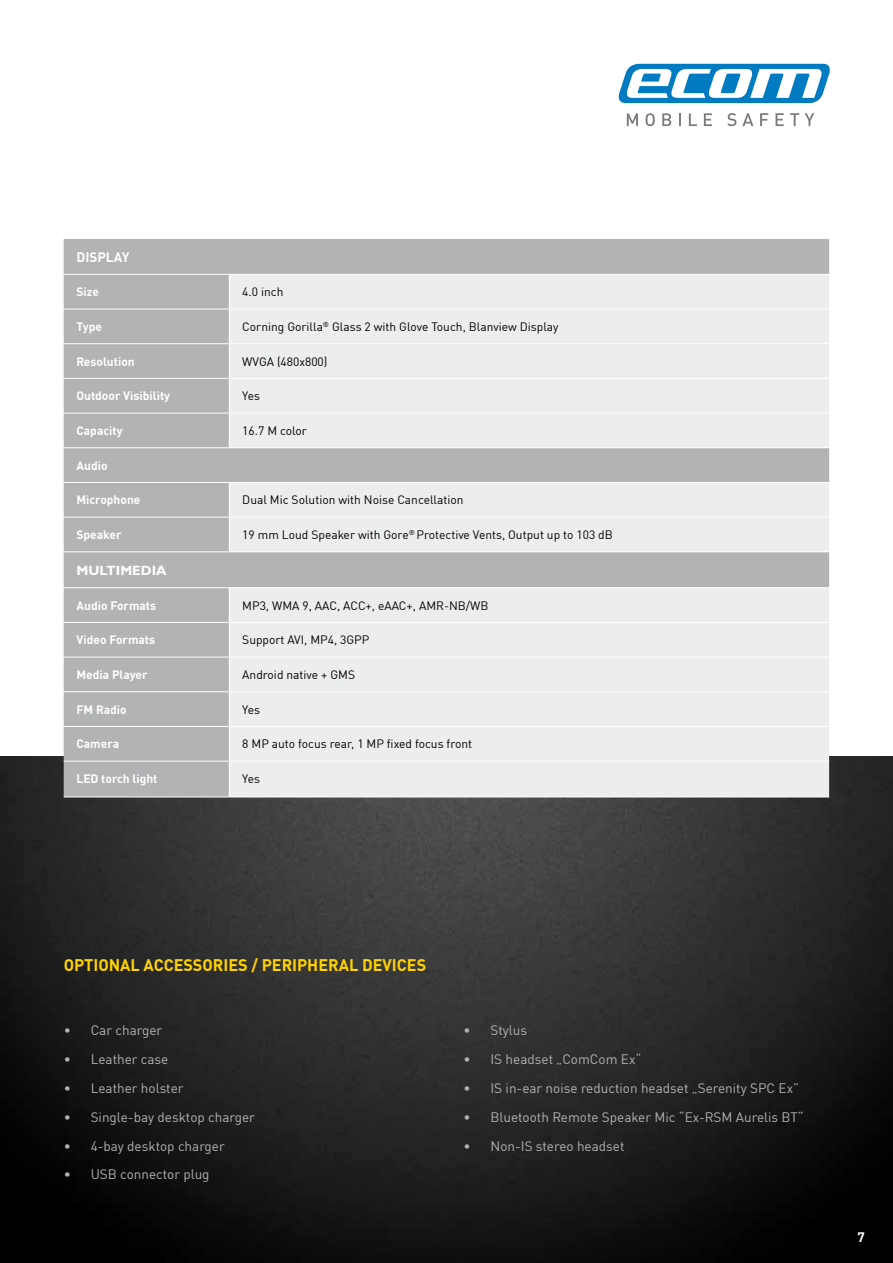
<style>
.page{position:relative;width:893px;height:1263px;background:#fff}
.page>*{position:absolute;margin:0;border:0;box-sizing:border-box;transform-origin:0 0}
.t1{font:700 16.5px "DIN Offc";color:#ffd400}
.t2{font:13.5px "DIN Offc";color:#b1b3b4}
.t3{font:700 13.5px "Gill Alt One";color:#fff}
.t4{font:700 13.5px "DIN Offc";color:#fff}
.t5{font:12px "DIN Offc";color:#000}
.t6{font:700 12px "DIN Offc";color:#fff}
</style>
<div class="page">
<img style="left:0;top:756px;width:893px;height:507px">
<svg style="left:627px;top:113px;width:11px;height:13px"></svg>
<svg style="left:646px;top:113px;width:9px;height:13px"></svg>
<svg style="left:662px;top:113px;width:9px;height:13px"></svg>
<svg style="left:679px;top:113px;width:2px;height:13px"></svg>
<svg style="left:689px;top:113px;width:8px;height:13px"></svg>
<svg style="left:704px;top:113px;width:8px;height:13px"></svg>
<svg style="left:727px;top:113px;width:9px;height:13px"></svg>
<svg style="left:742px;top:113px;width:11px;height:13px"></svg>
<svg style="left:760px;top:113px;width:8px;height:13px"></svg>
<svg style="left:775px;top:113px;width:9px;height:13px"></svg>
<svg style="left:790px;top:113px;width:9px;height:13px"></svg>
<svg style="left:805px;top:113px;width:9px;height:13px"></svg>
<svg style="left:619px;top:64px;width:211px;height:39px"></svg>
<div style="left:64px;top:239px;width:765px;height:558px;background:#b1b3b4"></div>
<svg style="left:230px;top:275px;width:599px;height:522px;background:#e4e5e5"></svg>
<hr style="left:230px;top:274px;width:599px;height:1px;background:#fff">
<hr style="left:230px;top:309px;width:599px;height:1px;background:#fff">
<hr style="left:230px;top:343px;width:599px;height:1px;background:#fff">
<hr style="left:64px;top:274px;width:166px;height:1px;background:#fff">
<hr style="left:64px;top:309px;width:165px;height:1px;background:#fff">
<hr style="left:64px;top:343px;width:165px;height:1px;background:#fff">
<hr style="left:64px;top:378px;width:165px;height:1px;background:#fff">
<hr style="left:230px;top:378px;width:599px;height:1px;background:#fff">
<hr style="left:64px;top:413px;width:165px;height:1px;background:#fff">
<hr style="left:230px;top:413px;width:599px;height:1px;background:#fff">
<hr style="left:64px;top:447px;width:166px;height:1px;background:#fff">
<hr style="left:230px;top:447px;width:599px;height:1px;background:#fff">
<hr style="left:64px;top:482px;width:166px;height:1px;background:#fff">
<hr style="left:230px;top:482px;width:599px;height:1px;background:#fff">
<hr style="left:64px;top:517px;width:165px;height:1px;background:#fff">
<hr style="left:230px;top:517px;width:599px;height:1px;background:#fff">
<hr style="left:64px;top:551px;width:166px;height:1px;background:#fff">
<hr style="left:230px;top:551px;width:599px;height:1px;background:#fff">
<hr style="left:64px;top:587px;width:166px;height:1px;background:#fff">
<hr style="left:230px;top:587px;width:599px;height:1px;background:#fff">
<hr style="left:64px;top:622px;width:165px;height:1px;background:#fff">
<hr style="left:230px;top:622px;width:599px;height:1px;background:#fff">
<hr style="left:64px;top:657px;width:165px;height:1px;background:#fff">
<hr style="left:230px;top:657px;width:599px;height:1px;background:#fff">
<hr style="left:64px;top:691px;width:165px;height:1px;background:#fff">
<hr style="left:230px;top:691px;width:599px;height:1px;background:#fff">
<hr style="left:64px;top:726px;width:165px;height:1px;background:#fff">
<hr style="left:230px;top:726px;width:599px;height:1px;background:#fff">
<hr style="left:64px;top:761px;width:165px;height:1px;background:#fff">
<hr style="left:230px;top:761px;width:599px;height:1px;background:#fff">
<hr style="left:64px;top:797px;width:166px;height:1px;background:#fff">
<hr style="left:230px;top:797px;width:599px;height:1px;background:#fff">
<hr style="left:229px;top:275px;width:1px;height:34px;background:#fff">
<hr style="left:229px;top:309px;width:1px;height:35px;background:#fff">
<hr style="left:229px;top:344px;width:1px;height:34px;background:#fff">
<hr style="left:229px;top:378px;width:1px;height:35px;background:#fff">
<hr style="left:229px;top:413px;width:1px;height:34px;background:#fff">
<hr style="left:229px;top:483px;width:1px;height:34px;background:#fff">
<hr style="left:229px;top:517px;width:1px;height:34px;background:#fff">
<hr style="left:229px;top:588px;width:1px;height:34px;background:#fff">
<hr style="left:229px;top:622px;width:1px;height:35px;background:#fff">
<hr style="left:229px;top:657px;width:1px;height:35px;background:#fff">
<hr style="left:229px;top:692px;width:1px;height:34px;background:#fff">
<hr style="left:229px;top:726px;width:1px;height:35px;background:#fff">
<hr style="left:229px;top:761px;width:1px;height:36px;background:#fff">
<p class="t4" style="left:76px;top:248px;width:55px">Display</p>
<p class="t6" style="left:76px;top:284px;width:24px">Size</p>
<p class="t5" style="left:242px;top:284px;width:43px">4.0 inch</p>
<p class="t6" style="left:76px;top:319px;width:27px">Type</p>
<p class="t5" style="left:242px;top:319px;width:318px">Corning Gorilla<sup>®</sup> Glass 2 with Glove Touch, Blanview Display</p>
<p class="t6" style="left:76px;top:353px;width:60px">Resolution</p>
<p class="t5" style="left:242px;top:354px;width:19px">WVGA</p>
<p class="t5" style="left:277px;top:354px;width:52px">(480x800)</p>
<p class="t6" style="left:76px;top:388px;width:95px">Outdoor Visibility</p>
<p class="t5" style="left:242px;top:388px;width:19px">Yes</p>
<p class="t6" style="left:76px;top:423px;width:48px">Capacity</p>
<p class="t5" style="left:242px;top:423px;width:66px">16.7 M color</p>
<p class="t6" style="left:76px;top:457px;width:33px">Audio</p>
<p class="t6" style="left:76px;top:492px;width:65px">Microphone</p>
<p class="t5" style="left:242px;top:492px;width:223px">Dual M ic Solution with Noise Cancellation</p>
<p class="t6" style="left:76px;top:527px;width:47px">Speaker</p>
<p class="t5" style="left:242px;top:527px;width:370px">19 mm Loud Speaker with Gore<sup>®</sup> Protective Vents, Output up to 103 dB</p>
<p class="t3" style="left:76px;top:562px;width:92px">MULTIMEDIA</p>
<p class="t6" style="left:76px;top:597px;width:81px">Audio Formats</p>
<p class="t5" style="left:242px;top:598px;width:186px">MP3, WMA 9, AAC, ACC+, eAAC+, AMR</p>
<p class="t5" style="left:444px;top:598px;width:44px">-NB/WB</p>
<p class="t6" style="left:76px;top:632px;width:80px">Video Formats</p>
<p class="t5" style="left:242px;top:632px;width:113px">Support AVI, MP4, 3GPP</p>
<p class="t6" style="left:76px;top:667px;width:73px">Media Player</p>
<p class="t5" style="left:242px;top:667px;width:97px">Android native + GMS</p>
<p class="t6" style="left:76px;top:701px;width:52px">FM Radio</p>
<p class="t5" style="left:242px;top:702px;width:19px">Yes</p>
<p class="t6" style="left:76px;top:736px;width:44px">Camera</p>
<p class="t5" style="left:242px;top:736px;width:231px">8 MP auto focus rear, 1 MP fixed focus front</p>
<p class="t6" style="left:76px;top:771px;width:83px">LE D torch light</p>
<p class="t5" style="left:242px;top:771px;width:19px">Yes</p>
<h1 class="t1" style="left:64px;top:954px;width:363px">optional accessories / Periph eral devices</h1>
<p class="t2" style="left:64px;top:1022px;width:100px">• Car charger</p>
<p class="t2" style="left:64px;top:1050px;width:106px">• Leather case</p>
<p class="t2" style="left:64px;top:1079px;width:121px">• Leather holster</p>
<p class="t2" style="left:64px;top:1108px;width:193px">• Single-bay desktop charger</p>
<p class="t2" style="left:64px;top:1137px;width:163px">• 4-bay desktop charger</p>
<p class="t2" style="left:64px;top:1166px;width:36px">• USB</p>
<p class="t2" style="left:120px;top:1166px;width:91px">connector plug</p>
<p class="t2" style="left:463px;top:1022px;width:65px">• Stylus</p>
<p class="t2" style="left:463px;top:1051px;width:179px">• IS headset „ComCom Ex“</p>
<p class="t2" style="left:463px;top:1079px;width:337px">• IS in-ear noise reduction headset „Serenity SPC Ex”</p>
<p class="t2" style="left:463px;top:1108px;width:251px">• B luetooth Remote Speaker M ic “Ex-RSM</p>
<p class="t2" style="left:736px;top:1108px;width:69px">Aurelis BT“</p>
<p class="t2" style="left:463px;top:1137px;width:163px">• Non-IS stereo headset</p>
<p class="t4" style="left:857px;top:1228px;width:9px">7</p>
</div>
